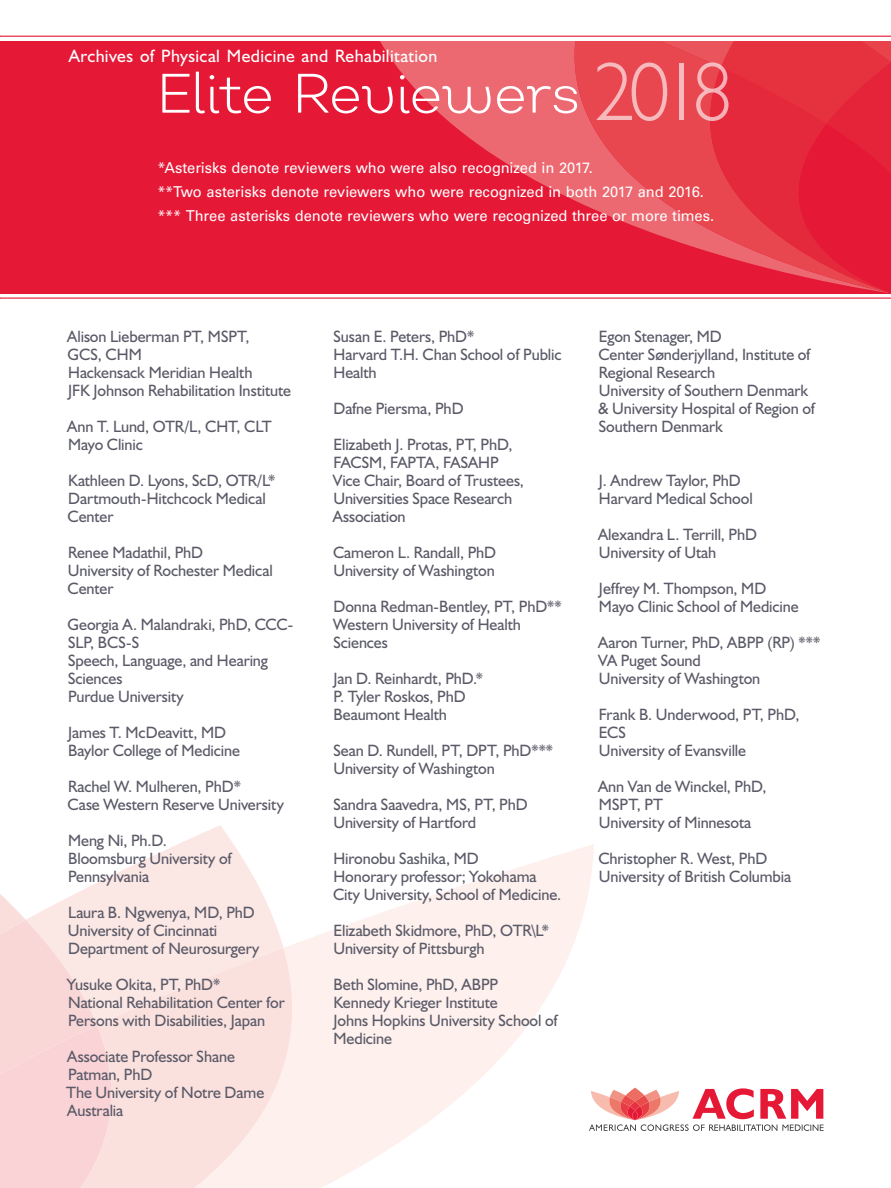
<style>
.page{position:relative;width:891px;height:1188px;background:#fff}
.page>*{position:absolute;margin:0;border:0;box-sizing:border-box;transform-origin:0 0}
.t1{font:300 55.5px "Nutmeg Headline";letter-spacing:-.045em;color:#fff}
.t2{font:18px "Humanist 521 BT";letter-spacing:.02em;color:#fff}
.Reviewer_names{font:16.5px/18px "Humanist 521 BT";letter-spacing:-.005em;color:#5a5a68}
.COPY_11_15_left{font:15px/24px "Univers LT Std";letter-spacing:-.01em;color:#fff}
.s1{font-family:"Humanist 521 BT";font-size:82.8px}
</style>
<div class="page">
<svg style="left:179px;top:825px;width:54px;height:19px"></svg>
<svg style="left:177px;top:844px;width:417px;height:322px;fill:#fdf0ed"></svg>
<svg style="left:177px;top:948px;width:183px;height:240px;fill:#fcece9"></svg>
<svg style="left:0;top:845px;width:177px;height:343px"></svg>
<svg style="left:589px;top:1088px;width:235px;height:43px"></svg>
<svg style="left:629px;top:1111px;width:12px;height:9px"></svg>
<div style="left:0;top:41px;width:891px;height:252px;background:#e51836"></div>
<hr style="left:0;top:298px;width:891px;height:1px;background:#e51836">
<hr style="left:0;top:36px;width:891px;height:1px;background:#e51836">
<svg style="left:380px;top:41px;width:144px;height:133px;fill:#ed6971"></svg>
<svg style="left:524px;top:41px;width:57px;height:163px;fill:#ed6971"></svg>
<svg style="left:581px;top:41px;width:310px;height:253px"></svg>
<p class="t2" style="left:69px;top:44px;width:370px">Archives of Physical Medicine and Rehabilitation</p>
<p class="t1" style="left:157px;top:59px;width:578px">Elite Reviewers <span class="s1">2018</span></p>
<p class="COPY_11_15_left" style="left:157px;top:156px;width:548px">*Asterisks denote reviewers who were also recognized in 2017.<br>**Two asterisks denote reviewers who were recognized in both 2017 and 2016.</p>
<p class="COPY_11_15_left" style="left:157px;top:204px;width:558px">*** Three asterisks denote reviewers who were recognized three or more times.</p>
<p class="Reviewer_names" style="left:67px;top:327px;width:184px">Alison Lieberman PT, MSPT,<br>GCS, CHM</p>
<p class="Reviewer_names" style="left:68px;top:363px;width:186px">Hackensack Meridian Health</p>
<p class="Reviewer_names" style="left:68px;top:381px;width:224px">JFK Johnson Rehabilitation Institute</p>
<p class="Reviewer_names" style="left:67px;top:417px;width:206px">Ann T. Lund, OTR/L, CHT, CLT</p>
<p class="Reviewer_names" style="left:68px;top:435px;width:76px">Mayo Clinic</p>
<p class="Reviewer_names" style="left:68px;top:471px;width:209px">Kathleen D. Lyons, ScD, OTR/L*</p>
<p class="Reviewer_names" style="left:68px;top:489px;width:200px">Dartmouth-Hitchcock Medical<br>Center</p>
<p class="Reviewer_names" style="left:68px;top:543px;width:137px">Renee Madathil, PhD</p>
<p class="Reviewer_names" style="left:68px;top:561px;width:207px">University of Rochester Medical<br>Center</p>
<p class="Reviewer_names" style="left:68px;top:615px;width:227px">Georgia A. Malandraki, PhD, CCC-<br>SLP, BCS-S</p>
<p class="Reviewer_names" style="left:68px;top:651px;width:202px">Speech, Language, and Hearing<br>Sciences</p>
<p class="Reviewer_names" style="left:68px;top:687px;width:117px">Purdue University</p>
<p class="Reviewer_names" style="left:68px;top:723px;width:160px">James T. McDeavitt, MD</p>
<p class="Reviewer_names" style="left:68px;top:741px;width:173px">Baylor College of Medicine</p>
<p class="Reviewer_names" style="left:68px;top:777px;width:174px">Rachel W. Mulheren, PhD*</p>
<p class="Reviewer_names" style="left:68px;top:795px;width:218px">Case Western Reserve University</p>
<p class="Reviewer_names" style="left:68px;top:831px;width:100px">Meng Ni, Ph.D.</p>
<p class="Reviewer_names" style="left:68px;top:849px;width:165px">Bloomsburg University of<br>Pennsylvania</p>
<p class="Reviewer_names" style="left:68px;top:903px;width:188px">Laura B. Ngwenya, MD, PhD</p>
<p class="Reviewer_names" style="left:68px;top:921px;width:151px">University of Cincinnati</p>
<p class="Reviewer_names" style="left:68px;top:939px;width:193px">Department of Neurosurgery</p>
<p class="Reviewer_names" style="left:67px;top:975px;width:155px">Yusuke Okita, PT, PhD*</p>
<p class="Reviewer_names" style="left:68px;top:993px;width:218px">National Rehabilitation Center for<br>Persons with Disabilities, Japan</p>
<p class="Reviewer_names" style="left:67px;top:1047px;width:169px">Associate Professor Shane<br>Patman, PhD</p>
<p class="Reviewer_names" style="left:66px;top:1083px;width:199px">The University of Notre Dame<br>Australia</p>
<p class="Reviewer_names" style="left:333px;top:327px;width:142px">Susan E. Peters, PhD*</p>
<p class="Reviewer_names" style="left:333px;top:345px;width:230px">Harvard T.H. Chan School of Public<br>Health</p>
<p class="Reviewer_names" style="left:333px;top:399px;width:132px">Dafne Piersma, PhD</p>
<p class="Reviewer_names" style="left:333px;top:435px;width:181px">Elizabeth J. Protas, PT, PhD,<br>FACSM, FAPTA, FASAHP</p>
<p class="Reviewer_names" style="left:333px;top:471px;width:193px">Vice Chair, Board of Trustees,</p>
<p class="Reviewer_names" style="left:333px;top:489px;width:181px">Universities Space Research<br>Association</p>
<p class="Reviewer_names" style="left:333px;top:543px;width:165px">Cameron L. Randall, PhD</p>
<p class="Reviewer_names" style="left:333px;top:561px;width:163px">University of Washington</p>
<p class="Reviewer_names" style="left:333px;top:597px;width:230px">Donna Redman-Bentley, PT, PhD**</p>
<p class="Reviewer_names" style="left:333px;top:615px;width:189px">Western University of Health<br>Sciences</p>
<p class="Reviewer_names" style="left:334px;top:669px;width:151px">Jan D. Reinhardt, PhD.*</p>
<p class="Reviewer_names" style="left:333px;top:687px;width:134px">P. Tyler Roskos, PhD</p>
<p class="Reviewer_names" style="left:333px;top:705px;width:115px">Beaumont Health</p>
<p class="Reviewer_names" style="left:333px;top:741px;width:221px">Sean D. Rundell, PT, DPT, PhD***</p>
<p class="Reviewer_names" style="left:333px;top:759px;width:163px">University of Washington</p>
<p class="Reviewer_names" style="left:333px;top:795px;width:196px">Sandra Saavedra, MS, PT, PhD</p>
<p class="Reviewer_names" style="left:333px;top:813px;width:144px">University of Hartford</p>
<p class="Reviewer_names" style="left:333px;top:849px;width:147px">Hironobu Sashika, MD</p>
<p class="Reviewer_names" style="left:333px;top:867px;width:230px">Honorary professor; Yokohama<br>City University, School of Medicine.</p>
<p class="Reviewer_names" style="left:333px;top:921px;width:217px">Elizabeth Skidmore, PhD, OTR\L*</p>
<p class="Reviewer_names" style="left:333px;top:939px;width:153px">University of Pittsburgh</p>
<p class="Reviewer_names" style="left:333px;top:975px;width:166px">Beth Slomine, PhD, ABPP</p>
<p class="Reviewer_names" style="left:333px;top:993px;width:166px">Kennedy Krieger Institute</p>
<p class="Reviewer_names" style="left:333px;top:1011px;width:226px">Johns Hopkins University School of<br>Medicine</p>
<p class="Reviewer_names" style="left:599px;top:327px;width:124px">Egon Stenager, MD</p>
<p class="Reviewer_names" style="left:598px;top:345px;width:214px">Center Sønderjylland, Institute of<br>Regional Research</p>
<p class="Reviewer_names" style="left:598px;top:381px;width:218px">University of Southern Denmark &amp; University Hospital of Region of<br>Southern Denmark</p>
<p class="Reviewer_names" style="left:599px;top:471px;width:143px">J. Andrew Taylor, PhD</p>
<p class="Reviewer_names" style="left:599px;top:489px;width:155px">Harvard Medical School</p>
<p class="Reviewer_names" style="left:598px;top:525px;width:160px">Alexandra L. Terrill, PhD</p>
<p class="Reviewer_names" style="left:599px;top:543px;width:119px">University of Utah</p>
<p class="Reviewer_names" style="left:599px;top:579px;width:169px">Jeffrey M. Thompson, MD</p>
<p class="Reviewer_names" style="left:599px;top:597px;width:201px">Mayo Clinic School of Medicine</p>
<p class="Reviewer_names" style="left:598px;top:633px;width:224px">Aaron Turner, PhD, ABPP (RP) ***</p>
<p class="Reviewer_names" style="left:598px;top:651px;width:104px">VA Puget Sound</p>
<p class="Reviewer_names" style="left:599px;top:669px;width:163px">University of Washington</p>
<p class="Reviewer_names" style="left:599px;top:705px;width:202px">Frank B. Underwood, PT, PhD,<br>ECS</p>
<p class="Reviewer_names" style="left:599px;top:741px;width:149px">University of Evansville</p>
<p class="Reviewer_names" style="left:598px;top:777px;width:170px">Ann Van de Winckel, PhD,<br>MSPT, PT</p>
<p class="Reviewer_names" style="left:599px;top:813px;width:154px">University of Minnesota</p>
<p class="Reviewer_names" style="left:598px;top:849px;width:170px">Christopher R. West, PhD</p>
<p class="Reviewer_names" style="left:599px;top:867px;width:194px">University of British Columbia</p>
</div>
